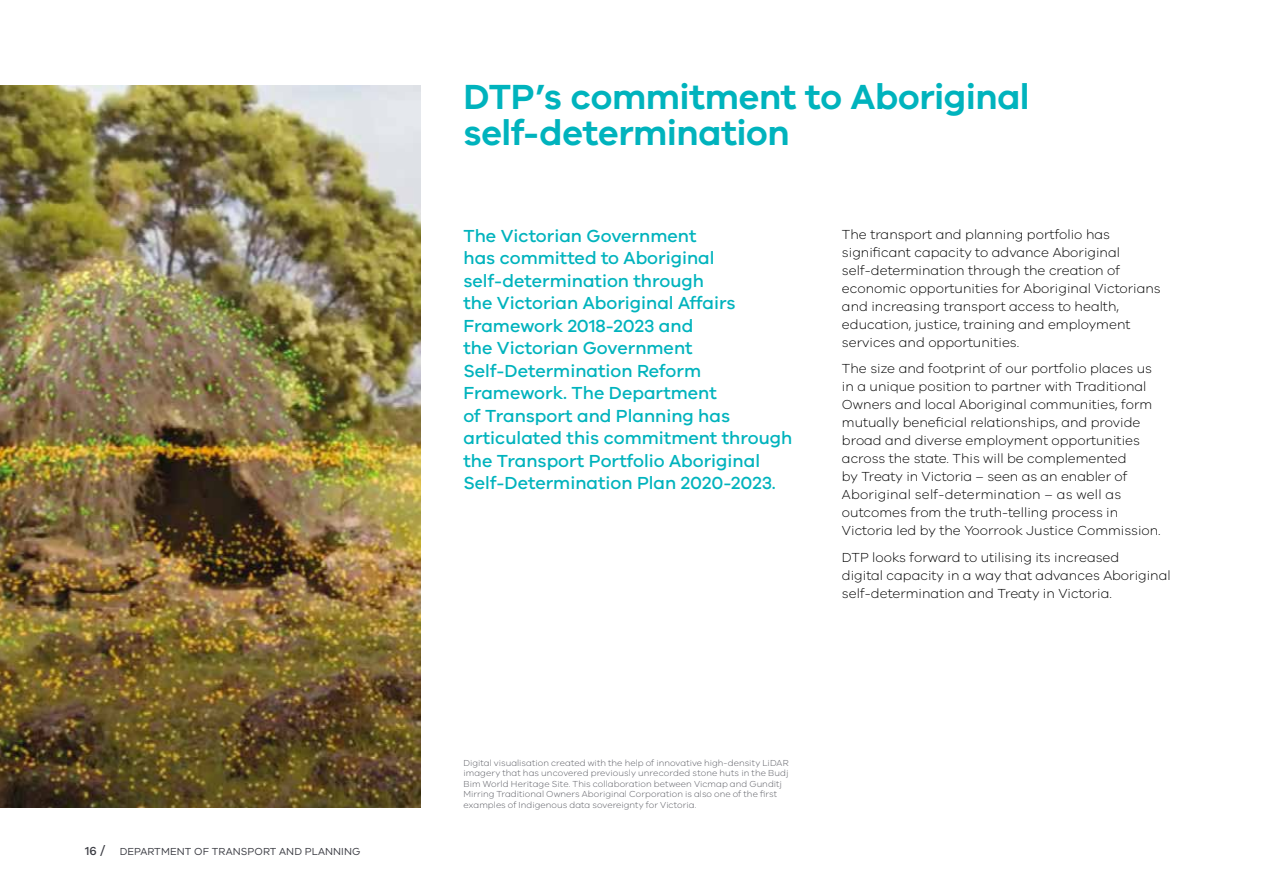
<style>
.page{position:relative;width:1263px;height:893px;background:#fff}
.page>*{position:absolute;margin:0;border:0;box-sizing:border-box;transform-origin:0 0}
.t1{font:600 36px/36px "VIC";letter-spacing:-.01em;color:#00b3bd}
.t2{font:500 18px/22.5px "VIC";color:#00b3bd}
.t3{font:300 13.5px/18px "VIC";color:#000}
.t4{font:10.5px "VIC";letter-spacing:.01em;color:#3b3c43}
.t5{font:300 9px/10.5px "VIC";letter-spacing:.005em;color:#5d5e65}
.s1{font-weight:500;font-size:12px}
.s2{font-weight:500;font-size:13.5px}
</style>
<div class="page">
<img style="left:0;top:85px;width:421px;height:723px">
<p class="t4" style="left:85px;top:845px;width:277px"><span class="s1">16</span> <span class="s2">/</span> DEPARTMENT OF TRANSPORT AND PLANNING</p>
<h1 class="t1" style="left:463px;top:78px;width:568px">DTP’s commitment to Aboriginal self-determination</h1>
<p class="t2" style="left:463px;top:224px;width:330px">The Victorian Government<br>has committed to Aboriginal self‑determination through<br>the Victorian Aboriginal Affairs<br>Framework 2018-2023 and<br>the Victorian Government<br>Self‑Determination Reform<br>Framework. The Department<br>of Transport and Planning has articulated this commitment through the Transport Portfolio Aboriginal<br>Self‑Determination Plan 2020-2023.</p>
<p class="t3" style="left:842px;top:225px;width:320px">The transport and planning portfolio has significant capacity to advance Aboriginal self-determination through the creation of economic opportunities for Aboriginal Victorians and increasing transport access to health, education, justice, training and employment services and opportunities.</p>
<p class="t3" style="left:842px;top:359px;width:320px">The size and footprint of our portfolio places us in a unique position to partner with Traditional Owners and local Aboriginal communities, form mutually beneficial relationships, and provide broad and diverse employment opportunities across the state. This will be complemented<br>by Treaty in Victoria – seen as an enabler of Aboriginal self-determination – as well as outcomes from the truth-telling process in Victoria led by the Yoorrook Justice Commission.</p>
<p class="t3" style="left:842px;top:548px;width:330px">DTP looks forward to utilising its increased<br>digital capacity in a way that advances Aboriginal self-determination and Treaty in Victoria.</p>
<p class="t5" style="left:463px;top:757px;width:327px">Digital visualisation created with the help of innovative high-density LiDAR imagery that has uncovered previously unrecorded stone huts in the Budj Bim World Heritage Site. This collaboration between Vicmap and Gunditj Mirring Traditional Owners Aboriginal Corporation is also one of the first examples of Indigenous data sovereignty for Victoria.</p>
</div>
